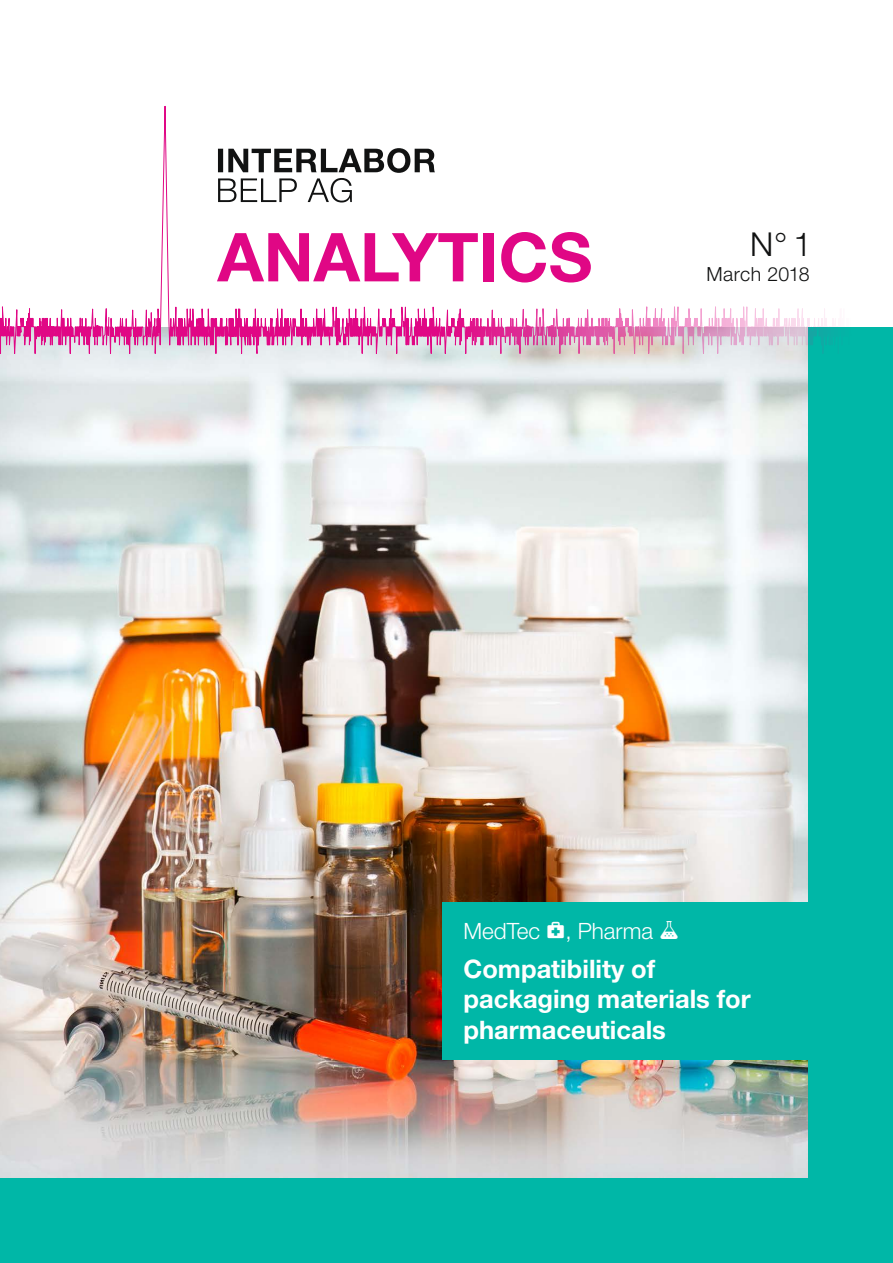
<style>
.page{position:relative;width:893px;height:1263px;background:#fff}
.page>*{position:absolute;margin:0;border:0;box-sizing:border-box;transform-origin:0 0}
.t1{font:700 67.5px "Helvetica Neue";color:#e00785}
.t2{font:300 33px "Helvetica Neue";color:#111212}
.t3{font:700 25.5px/30.6px "Helvetica Neue";color:#fff}
.t4{font:300 22.5px "Helvetica Neue";color:#fff}
.t5{font:300 19.5px "Helvetica Neue";letter-spacing:.01em;color:#111212}
.s1{font-family:"ILB Icons 2018";font-weight:400;font-size:25.5px}
</style>
<div class="page">
<div style="left:0;top:327px;width:893px;height:936px;background:#00b7a7"></div>
<img style="left:0;top:370px;width:808px;height:808px">
<div style="left:442px;top:902px;width:451px;height:158px;background:#00b7a7"></div>
<svg style="left:110px;top:105px;width:429px;height:265px"></svg>
<svg style="left:0;top:306px;width:110px;height:64px"></svg>
<svg style="left:539px;top:306px;width:299px;height:64px"></svg>
<svg style="left:218px;top:148px;width:217px;height:54px"></svg>
<h1 class="t1" style="left:217px;top:216px;width:377px">ANALYTICS</h1>
<p class="t2" style="left:750px;top:224px;width:63px">N° 1</p>
<p class="t5" style="left:706px;top:262px;width:105px">March 2018</p>
<p class="t4" style="left:463px;top:917px;width:217px">MedTec <span class="s1">M</span>, Pharma <span class="s1">P</span></p>
<p class="t3" style="left:463px;top:953px;width:289px">Compatibility of packaging materials for pharmaceuticals</p>
</div>
